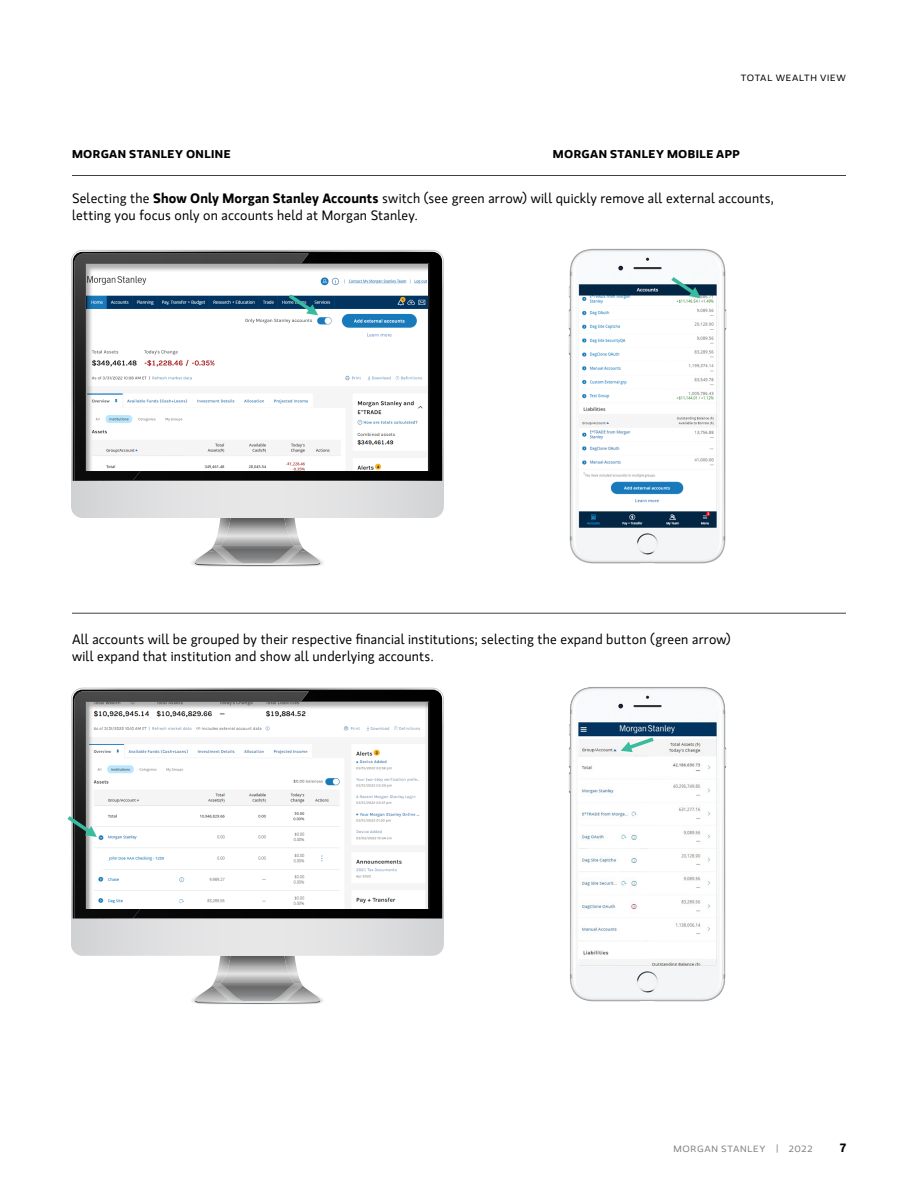
<style>
.page{position:relative;width:918px;height:1188px;background:#fff}
.page>*{position:absolute;margin:0;border:0;box-sizing:border-box;transform-origin:0 0}
.t1{font:13.5px/18px "MS Gloriola II Std";letter-spacing:.015em;color:#000}
.t2{font:700 12px "MS Gloriola II Std";color:#000}
.t3{font:700 11.25px "MS Gloriola II Std";letter-spacing:.03em;color:#000;scale:1.1 1}
.t4{font:9px "MS Gloriola II Std";letter-spacing:.07em;color:#808285;scale:1.1 1}
.t5{font:9px "MS Gloriola II Std";letter-spacing:.075em;color:#000;scale:1.1 1}
.s1{font-weight:700}
</style>
<div class="page">
<img style="left:569px;top:687px;width:157px;height:315px">
<img style="left:568px;top:248px;width:159px;height:316px">
<hr style="left:72px;top:175px;width:774px;height:1px;background:#000">
<svg style="left:73px;top:252px;width:369px;height:229px;background:#090909"></svg>
<img style="left:74px;top:254px;width:235px;height:28px">
<img style="left:74px;top:282px;width:29px;height:199px">
<img style="left:103px;top:473px;width:38px;height:8px">
<svg style="left:71px;top:481px;width:373px;height:86px"></svg>
<svg style="left:87px;top:264px;width:343px;height:209px"></svg>
<hr style="left:72px;top:613px;width:774px;height:1px;background:#000">
<div style="left:73px;top:690px;width:369px;height:228px;background:#010101"></div>
<img style="left:74px;top:691px;width:235px;height:29px">
<img style="left:74px;top:720px;width:29px;height:198px">
<img style="left:103px;top:911px;width:38px;height:7px">
<svg style="left:71px;top:918px;width:373px;height:86px"></svg>
<svg style="left:87px;top:701px;width:343px;height:210px"></svg>
<svg style="left:671px;top:277px;width:30px;height:21px"></svg>
<svg style="left:621px;top:738px;width:33px;height:14px"></svg>
<svg style="left:68px;top:816px;width:29px;height:34px"></svg>
<svg style="left:289px;top:294px;width:29px;height:21px"></svg>
<p class="t5" style="left:741px;top:72px;width:97px">TOTAL WEALTH VIEW</p>
<p class="t3" style="left:72px;top:146px;width:146px">MORGAN STANLEY ONLINE</p>
<p class="t3" style="left:553px;top:146px;width:171px">MORGAN STANLEY MOBILE APP</p>
<p class="t1" style="left:72px;top:188px;width:703px">Selecting the <span class="s1">Show Only Morgan Stanley Accounts</span> switch (see green arrow) will quickly remove all external accounts, letting you focus only on accounts held at Morgan Stanley.</p>
<p class="t1" style="left:72px;top:629px;width:660px">All accounts will be grouped by their respective financial institutions; selecting the expand button (green arrow) will expand that institution and show all underlying accounts.</p>
<p class="t4" style="left:673px;top:1143px;width:128px">MORGAN STANLEY | 2022</p>
<p class="t2" style="left:840px;top:1139px;width:7px">7</p>
</div>
